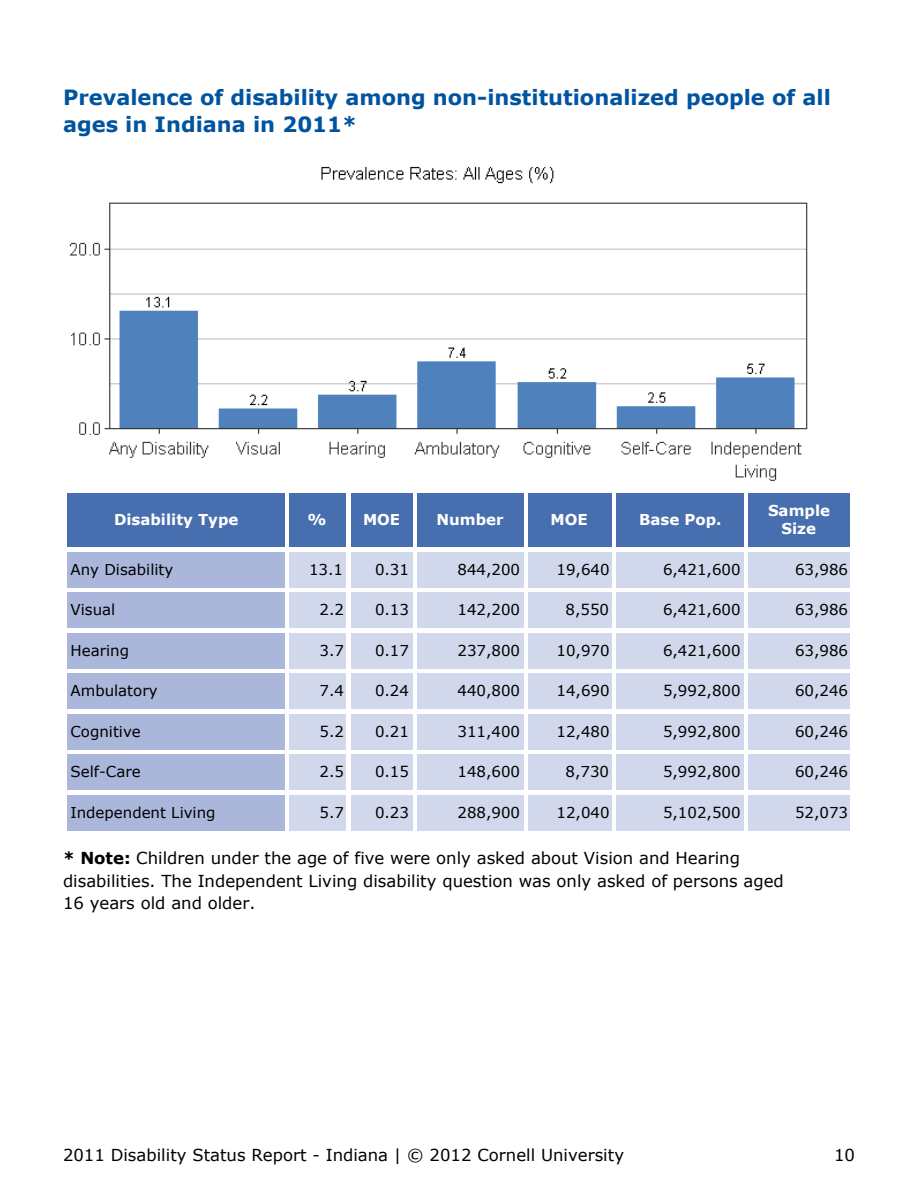
<style>
.page{position:relative;width:918px;height:1188px;background:#fff}
.page>*{position:absolute;margin:0;border:0;box-sizing:border-box;transform-origin:0 0}
.t1{font:700 21px/27px "Verdana";color:#00549f}
.t2{font:16.5px/22.5px "Verdana";color:#000}
.t3{font:15px "Verdana";color:#000}
.t4{font:700 15px/18px "Verdana";color:#fff;text-align:center}
.s1{font-weight:700}
</style>
<div class="page">
<img style="left:69px;top:166px;width:739px;height:315px">
<div style="left:68px;top:494px;width:217px;height:54px;background:#476fb0"></div>
<div style="left:290px;top:494px;width:56px;height:54px;background:#476fb0"></div>
<div style="left:351px;top:494px;width:61px;height:54px;background:#476fb0"></div>
<div style="left:417px;top:494px;width:107px;height:54px;background:#476fb0"></div>
<div style="left:528px;top:494px;width:84px;height:54px;background:#476fb0"></div>
<div style="left:616px;top:494px;width:128px;height:54px;background:#476fb0"></div>
<div style="left:748px;top:494px;width:102px;height:54px;background:#476fb0"></div>
<div style="left:68px;top:552px;width:217px;height:36px;background:#aab7db"></div>
<div style="left:290px;top:552px;width:56px;height:36px;background:#d2d8ec"></div>
<div style="left:351px;top:552px;width:61px;height:36px;background:#d2d8ec"></div>
<div style="left:417px;top:552px;width:107px;height:36px;background:#d2d8ec"></div>
<div style="left:528px;top:552px;width:84px;height:36px;background:#d2d8ec"></div>
<div style="left:616px;top:552px;width:128px;height:36px;background:#d2d8ec"></div>
<div style="left:748px;top:552px;width:102px;height:36px;background:#d2d8ec"></div>
<div style="left:68px;top:592px;width:217px;height:36px;background:#aab7db"></div>
<div style="left:290px;top:592px;width:56px;height:36px;background:#d2d8ec"></div>
<div style="left:351px;top:592px;width:61px;height:36px;background:#d2d8ec"></div>
<div style="left:417px;top:592px;width:107px;height:36px;background:#d2d8ec"></div>
<div style="left:528px;top:592px;width:84px;height:36px;background:#d2d8ec"></div>
<div style="left:616px;top:592px;width:128px;height:36px;background:#d2d8ec"></div>
<div style="left:748px;top:592px;width:102px;height:36px;background:#d2d8ec"></div>
<div style="left:68px;top:633px;width:217px;height:36px;background:#aab7db"></div>
<div style="left:290px;top:633px;width:56px;height:36px;background:#d2d8ec"></div>
<div style="left:351px;top:633px;width:61px;height:36px;background:#d2d8ec"></div>
<div style="left:417px;top:633px;width:107px;height:36px;background:#d2d8ec"></div>
<div style="left:528px;top:633px;width:84px;height:36px;background:#d2d8ec"></div>
<div style="left:616px;top:633px;width:128px;height:36px;background:#d2d8ec"></div>
<div style="left:748px;top:633px;width:102px;height:36px;background:#d2d8ec"></div>
<div style="left:68px;top:674px;width:217px;height:36px;background:#aab7db"></div>
<div style="left:290px;top:674px;width:56px;height:36px;background:#d2d8ec"></div>
<div style="left:351px;top:674px;width:61px;height:36px;background:#d2d8ec"></div>
<div style="left:417px;top:674px;width:107px;height:36px;background:#d2d8ec"></div>
<div style="left:528px;top:674px;width:84px;height:36px;background:#d2d8ec"></div>
<div style="left:616px;top:674px;width:128px;height:36px;background:#d2d8ec"></div>
<div style="left:748px;top:674px;width:102px;height:36px;background:#d2d8ec"></div>
<div style="left:68px;top:714px;width:217px;height:36px;background:#aab7db"></div>
<div style="left:290px;top:714px;width:56px;height:36px;background:#d2d8ec"></div>
<div style="left:351px;top:714px;width:61px;height:36px;background:#d2d8ec"></div>
<div style="left:417px;top:714px;width:107px;height:36px;background:#d2d8ec"></div>
<div style="left:528px;top:714px;width:84px;height:36px;background:#d2d8ec"></div>
<div style="left:616px;top:714px;width:128px;height:36px;background:#d2d8ec"></div>
<div style="left:748px;top:714px;width:102px;height:36px;background:#d2d8ec"></div>
<div style="left:68px;top:754px;width:217px;height:36px;background:#aab7db"></div>
<div style="left:290px;top:754px;width:56px;height:36px;background:#d2d8ec"></div>
<div style="left:351px;top:754px;width:61px;height:36px;background:#d2d8ec"></div>
<div style="left:417px;top:754px;width:107px;height:36px;background:#d2d8ec"></div>
<div style="left:528px;top:754px;width:84px;height:36px;background:#d2d8ec"></div>
<div style="left:616px;top:754px;width:128px;height:36px;background:#d2d8ec"></div>
<div style="left:748px;top:754px;width:102px;height:36px;background:#d2d8ec"></div>
<div style="left:68px;top:795px;width:217px;height:36px;background:#aab7db"></div>
<div style="left:290px;top:795px;width:56px;height:36px;background:#d2d8ec"></div>
<div style="left:351px;top:795px;width:61px;height:36px;background:#d2d8ec"></div>
<div style="left:417px;top:795px;width:107px;height:36px;background:#d2d8ec"></div>
<div style="left:528px;top:795px;width:84px;height:36px;background:#d2d8ec"></div>
<div style="left:616px;top:795px;width:128px;height:36px;background:#d2d8ec"></div>
<div style="left:748px;top:795px;width:102px;height:36px;background:#d2d8ec"></div>
<h1 class="t1" style="left:63px;top:86px;width:769px">Prevalence of disability among non-institutionalized people of all ages in Indiana in 2011*</h1>
<p class="t4" style="left:114px;top:512px;width:126px">Disability Type</p>
<p class="t4" style="left:308px;top:512px;width:21px">%</p>
<p class="t4" style="left:363px;top:512px;width:39px">MOE</p>
<p class="t4" style="left:436px;top:512px;width:69px">Number</p>
<p class="t4" style="left:550px;top:512px;width:39px">MOE</p>
<p class="t4" style="left:639px;top:512px;width:84px">Base Pop.</p>
<p class="t4" style="left:768px;top:503px;width:64px">Sample<br>Size</p>
<p class="t3" style="left:70px;top:563px;width:104px">Any Disability</p>
<p class="t3" style="left:309px;top:563px;width:36px">13.1</p>
<p class="t3" style="left:375px;top:563px;width:36px">0.31</p>
<p class="t3" style="left:458px;top:563px;width:64px">844,200</p>
<p class="t3" style="left:556px;top:563px;width:55px">19,640</p>
<p class="t3" style="left:663px;top:563px;width:79px">6,421,600</p>
<p class="t3" style="left:795px;top:563px;width:55px">63,986</p>
<p class="t3" style="left:70px;top:604px;width:46px">Visual</p>
<p class="t3" style="left:320px;top:604px;width:26px">2.2</p>
<p class="t3" style="left:375px;top:604px;width:36px">0.13</p>
<p class="t3" style="left:458px;top:604px;width:64px">142,200</p>
<p class="t3" style="left:566px;top:604px;width:45px">8,550</p>
<p class="t3" style="left:663px;top:604px;width:79px">6,421,600</p>
<p class="t3" style="left:795px;top:604px;width:55px">63,986</p>
<p class="t3" style="left:70px;top:644px;width:60px">Hearing</p>
<p class="t3" style="left:320px;top:644px;width:26px">3.7</p>
<p class="t3" style="left:375px;top:644px;width:36px">0.17</p>
<p class="t3" style="left:458px;top:644px;width:64px">237,800</p>
<p class="t3" style="left:556px;top:644px;width:55px">10,970</p>
<p class="t3" style="left:663px;top:644px;width:79px">6,421,600</p>
<p class="t3" style="left:795px;top:644px;width:55px">63,986</p>
<p class="t3" style="left:70px;top:685px;width:89px">Ambulatory</p>
<p class="t3" style="left:320px;top:685px;width:26px">7.4</p>
<p class="t3" style="left:375px;top:685px;width:36px">0.24</p>
<p class="t3" style="left:458px;top:685px;width:64px">440,800</p>
<p class="t3" style="left:556px;top:685px;width:55px">14,690</p>
<p class="t3" style="left:663px;top:685px;width:79px">5,992,800</p>
<p class="t3" style="left:795px;top:685px;width:55px">60,246</p>
<p class="t3" style="left:70px;top:725px;width:72px">Cognitive</p>
<p class="t3" style="left:320px;top:725px;width:26px">5.2</p>
<p class="t3" style="left:375px;top:725px;width:36px">0.21</p>
<p class="t3" style="left:458px;top:725px;width:64px">311,400</p>
<p class="t3" style="left:556px;top:725px;width:55px">12,480</p>
<p class="t3" style="left:663px;top:725px;width:79px">5,992,800</p>
<p class="t3" style="left:795px;top:725px;width:55px">60,246</p>
<p class="t3" style="left:70px;top:766px;width:72px">Self-Care</p>
<p class="t3" style="left:320px;top:766px;width:26px">2.5</p>
<p class="t3" style="left:375px;top:766px;width:36px">0.15</p>
<p class="t3" style="left:458px;top:766px;width:64px">148,600</p>
<p class="t3" style="left:566px;top:766px;width:45px">8,730</p>
<p class="t3" style="left:663px;top:766px;width:79px">5,992,800</p>
<p class="t3" style="left:795px;top:766px;width:55px">60,246</p>
<p class="t3" style="left:70px;top:806px;width:147px">Independent Living</p>
<p class="t3" style="left:320px;top:806px;width:26px">5.7</p>
<p class="t3" style="left:375px;top:806px;width:36px">0.23</p>
<p class="t3" style="left:458px;top:806px;width:64px">288,900</p>
<p class="t3" style="left:556px;top:806px;width:55px">12,040</p>
<p class="t3" style="left:663px;top:806px;width:79px">5,102,500</p>
<p class="t3" style="left:795px;top:806px;width:55px">52,073</p>
<p class="t2" style="left:63px;top:848px;width:722px"><span class="s1">* Note:</span> Children under the age of five were only asked about Vision and Hearing disabilities. The Independent Living disability question was only asked of persons aged<br>16 years old and older.</p>
<p class="t2" style="left:63px;top:1145px;width:563px">2011 Disability Status Report - Indiana | © 2012 Cornell University</p>
<p class="t2" style="left:834px;top:1145px;width:22px">10</p>
</div>
